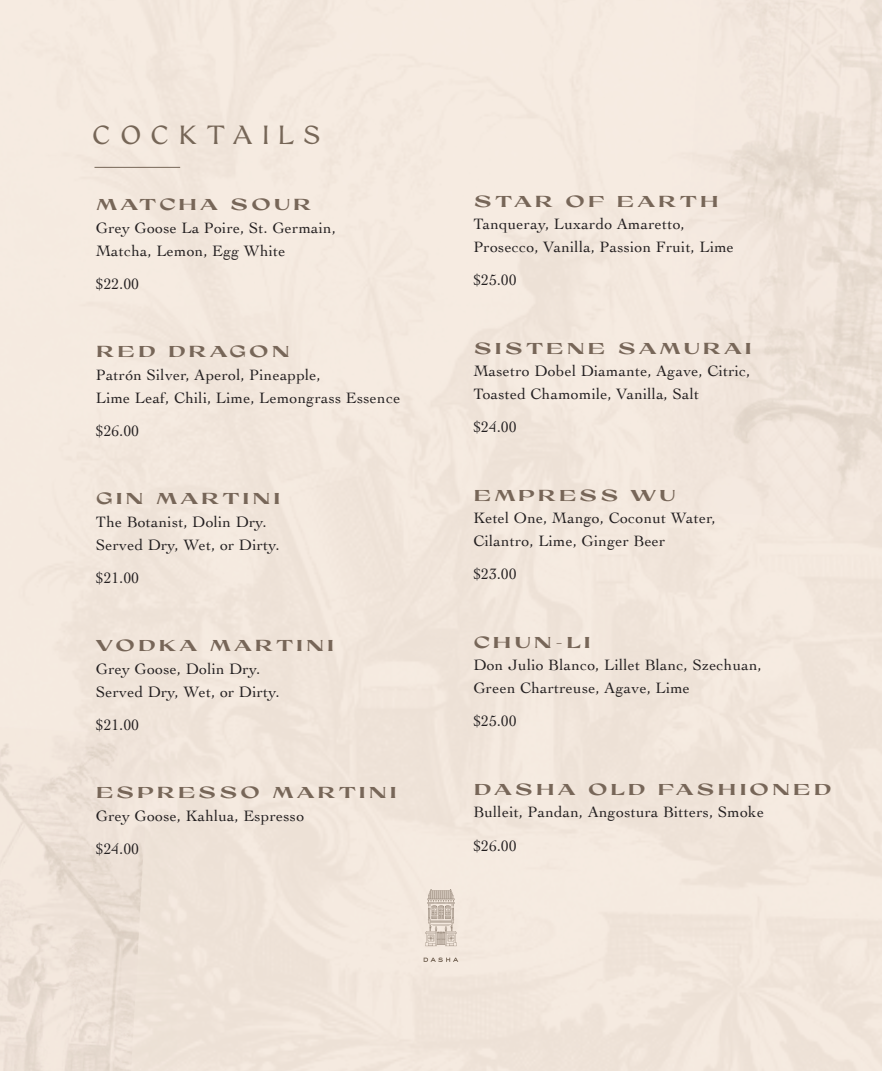
<style>
.page{position:relative;width:882px;height:1071px;background:#f7ebe0}
.page>*{position:absolute;margin:0;border:0;box-sizing:border-box;transform-origin:0 0}
.t1{font:26.25px "Coconat";letter-spacing:.325em;color:#766657}
.t2{font:15.75px "Cochin";letter-spacing:.02em;color:#231f20}
.t3{font:700 expanded 15.75px "Coconat";letter-spacing:.15em;color:#776658}
</style>
<div class="page">
<svg style="left:424px;top:889px;width:34px;height:73px"></svg>
<hr style="left:94px;top:167px;width:86px;height:1px;background:#766657">
<p class="t1" style="left:92px;top:118px;width:230px">COCKTAILS</p>
<p class="t3" style="left:96px;top:193px;width:218px">MATCHA SOUR</p>
<p class="t2" style="left:96px;top:217px;width:242px">Grey Goose La Poire, St. Germain,</p>
<p class="t2" style="left:96px;top:240px;width:191px">Matcha, Lemon, Egg White</p>
<p class="t2" style="left:96px;top:273px;width:45px">$22.00</p>
<p class="t3" style="left:96px;top:340px;width:196px">RED DRAGON</p>
<p class="t2" style="left:96px;top:364px;width:227px">Patrón Silver, Aperol, Pineapple,</p>
<p class="t2" style="left:96px;top:387px;width:306px">Lime Leaf, Chili, Lime, Lemongrass Essence</p>
<p class="t2" style="left:96px;top:420px;width:45px">$26.00</p>
<p class="t3" style="left:96px;top:487px;width:186px">GIN MARTINI</p>
<p class="t2" style="left:96px;top:511px;width:172px">The Botanist, Dolin Dry.</p>
<p class="t2" style="left:96px;top:534px;width:185px">Served Dry, Wet, or Dirty.</p>
<p class="t2" style="left:96px;top:567px;width:45px">$21.00</p>
<p class="t3" style="left:96px;top:634px;width:240px">VODKA MARTINI</p>
<p class="t2" style="left:96px;top:658px;width:166px">Grey Goose, Dolin Dry.</p>
<p class="t2" style="left:96px;top:681px;width:185px">Served Dry, Wet, or Dirty.</p>
<p class="t2" style="left:96px;top:714px;width:45px">$21.00</p>
<p class="t3" style="left:96px;top:781px;width:303px">ESPRESSO MARTINI</p>
<p class="t2" style="left:96px;top:805px;width:210px">Grey Goose, Kahlua, Espresso</p>
<p class="t2" style="left:96px;top:838px;width:45px">$24.00</p>
<p class="t3" style="left:473px;top:190px;width:247px">STAR OF EARTH</p>
<p class="t2" style="left:473px;top:214px;width:213px">Tanqueray, Luxardo Amaretto,</p>
<p class="t2" style="left:473px;top:236px;width:262px">Prosecco, Vanilla, Passion Fruit, Lime</p>
<p class="t2" style="left:473px;top:270px;width:45px">$25.00</p>
<p class="t3" style="left:473px;top:337px;width:280px">SISTENE SAMURAI</p>
<p class="t2" style="left:473px;top:361px;width:279px">Masetro Dobel Diamante, Agave, Citric,</p>
<p class="t2" style="left:473px;top:383px;width:227px">Toasted Chamomile, Vanilla, Salt</p>
<p class="t2" style="left:473px;top:417px;width:45px">$24.00</p>
<p class="t3" style="left:473px;top:484px;width:204px">EMPRESS WU</p>
<p class="t2" style="left:473px;top:508px;width:244px">Ketel One, Mango, Coconut Water,</p>
<p class="t2" style="left:473px;top:530px;width:194px">Cilantro, Lime, Ginger Beer</p>
<p class="t2" style="left:473px;top:564px;width:45px">$23.00</p>
<p class="t3" style="left:473px;top:631px;width:119px">CHUN-LI</p>
<p class="t2" style="left:473px;top:655px;width:290px">Don Julio Blanco, Lillet Blanc, Szechuan,</p>
<p class="t2" style="left:473px;top:677px;width:218px">Green Chartreuse, Agave, Lime</p>
<p class="t2" style="left:473px;top:711px;width:45px">$25.00</p>
<p class="t3" style="left:473px;top:778px;width:360px">DASHA OLD FASHIONED</p>
<p class="t2" style="left:473px;top:802px;width:292px">Bulleit, Pandan, Angostura Bitters, Smoke</p>
<p class="t2" style="left:473px;top:835px;width:45px">$26.00</p>
</div>
